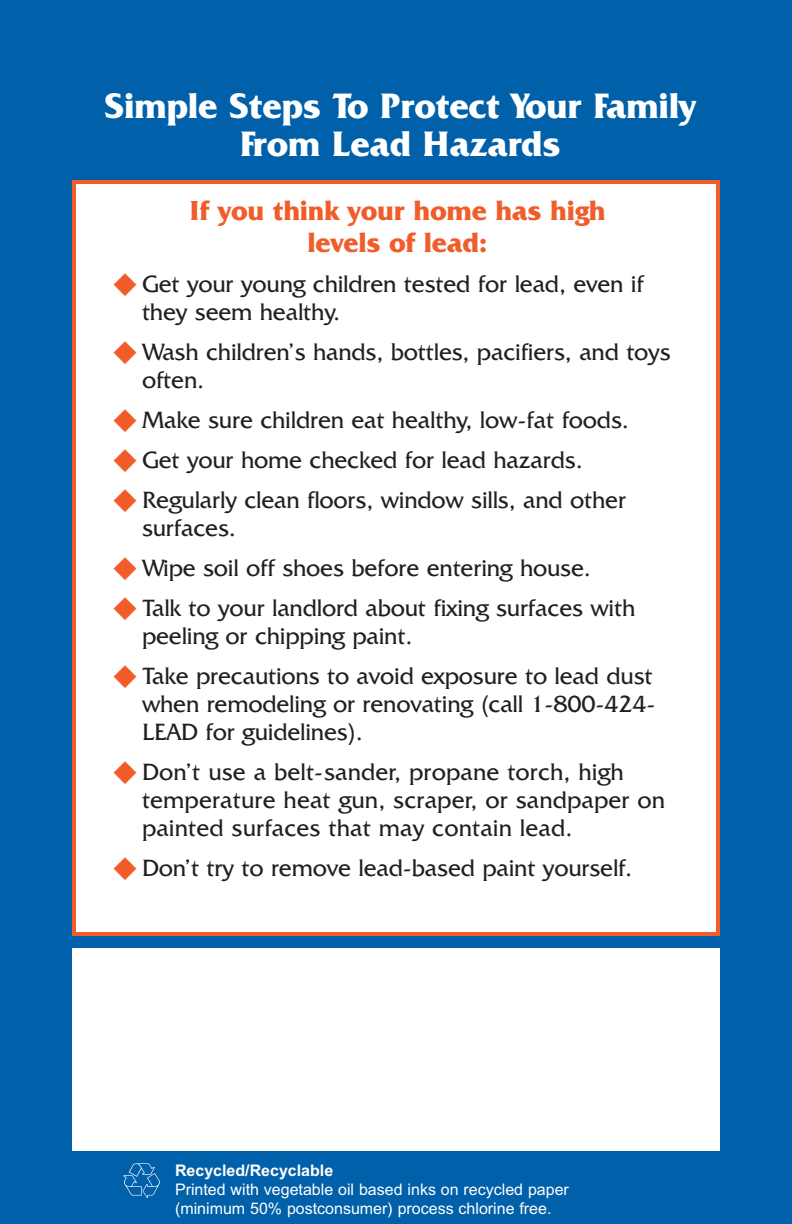
<style>
.page{position:relative;width:792px;height:1224px;background:#0060a9}
.page>*{position:absolute;margin:0;border:0;box-sizing:border-box;transform-origin:0 0}
.t1{font:700 36px/38px "Friz Quadrata IT Cby BT";letter-spacing:-.01em;color:#fff;text-align:center}
.t2{font:700 28px/32px "Friz Quadrata IT Cby BT";letter-spacing:-.01em;color:#f15d2a;text-align:center}
.t3{font:24px/28px "Friz Quadrata IT Cby BT";letter-spacing:-.01em;color:#231f20}
.t4{font:16px/19.2px "Arial";color:#fff}
.t5{font:700 16px "Arial";color:#fff}
.s1{color:#f15d2a}
</style>
<div class="page">
<div style="left:74px;top:182px;width:644px;height:752px;background:#fff"></div>
<div style="left:72px;top:180px;width:648px;height:756px;border:4px solid #f15d2a"></div>
<div style="left:72px;top:948px;width:648px;height:203px;background:#fff"></div>
<svg style="left:123px;top:1163px;width:37px;height:35px"></svg>
<h1 class="t1" style="left:104px;top:90px;width:594px">Simple Steps To Protect Your Family<br>From Lead Hazards</h1>
<p class="t2" style="left:190px;top:197px;width:417px">If you think your home has high levels of lead:</p>
<p class="t3" style="left:142px;top:272px;width:504px;text-indent:-29px"><span class="s1">◆</span> Get your young children tested for lead, even if they seem healthy.</p>
<p class="t3" style="left:142px;top:340px;width:530px;text-indent:-29px"><span class="s1">◆</span> Wash children’s hands, bottles, pacifiers, and toys often.</p>
<p class="t3" style="left:113px;top:408px;width:517px"><span class="s1">◆</span> Make sure children eat healthy, low-fat foods.</p>
<p class="t3" style="left:113px;top:448px;width:471px"><span class="s1">◆</span> Get your home checked for lead hazards.</p>
<p class="t3" style="left:142px;top:488px;width:486px;text-indent:-29px"><span class="s1">◆</span> Regularly clean floors, window sills, and other surfaces.</p>
<p class="t3" style="left:113px;top:556px;width:479px"><span class="s1">◆</span> Wipe soil off shoes before entering house.</p>
<p class="t3" style="left:142px;top:596px;width:495px;text-indent:-29px"><span class="s1">◆</span> Talk to your landlord about fixing surfaces with peeling or chipping paint.</p>
<p class="t3" style="left:142px;top:664px;width:515px;text-indent:-29px"><span class="s1">◆</span> Take precautions to avoid exposure to lead dust when remodeling or renovating (call 1-800-424-<br>LEAD for guidelines).</p>
<p class="t3" style="left:142px;top:760px;width:525px;text-indent:-29px"><span class="s1">◆</span> Don’t use a belt-sander, propane torch, high temperature heat gun, scraper, or sandpaper on painted surfaces that may contain lead.</p>
<p class="t3" style="left:113px;top:856px;width:521px"><span class="s1">◆</span> Don’t try to remove lead-based paint yourself.</p>
<p class="t5" style="left:175px;top:1164px;width:160px">Recycled/Recyclable</p>
<p class="t4" style="left:175px;top:1181px;width:395px">Printed with vegetable oil based inks on recycled paper (minimum 50% postconsumer) process chlorine free.</p>
</div>
